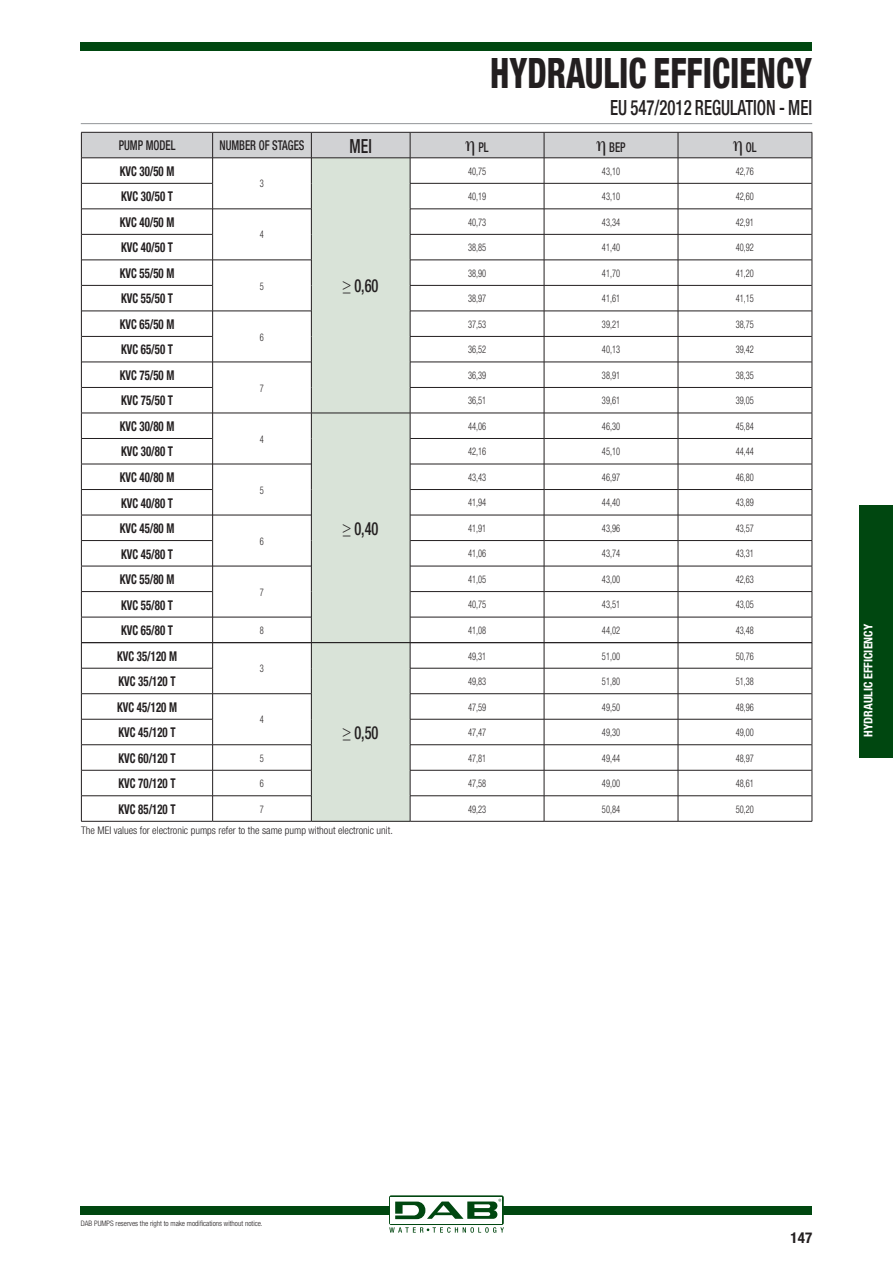
<style>
.page{position:relative;width:893px;height:1263px;background:#fff}
.page>*{position:absolute;margin:0;border:0;box-sizing:border-box;transform-origin:0 0}
.t1{font:800 condensed 42px "Helvetica Neue LT";color:#231f20;scale:.8 1}
.t2{font:500 condensed 21px "Helvetica Neue LT";color:#231f20;scale:.8 1}
.t3{font:500 condensed 19.5px "Helvetica Neue LT";color:#231f20;scale:.8 1}
.t4{font:500 condensed 18px "Helvetica Neue LT";color:#231f20;scale:.8 1}
.t5{font:700 condensed 15px "Helvetica Neue LT";color:#231f20}
.t6{font:700 condensed 13.5px "Helvetica Neue LT";color:#231f20;scale:.8 1}
.t7{font:500 condensed 13.5px "Helvetica Neue LT";color:#231f20;scale:.8 1}
.t8{font:700 condensed 12px "Helvetica Neue LT";color:#fff}
.t9{font:300 condensed 10.5px "Helvetica Neue LT";color:#231f20;scale:.8 1}
.t10{font:300 condensed 10.5px "Helvetica Neue LT";color:#231f20}
.t11{font:300 condensed 7.5px "Helvetica Neue LT";color:#231f20}
</style>
<div class="page">
<div style="left:81px;top:43px;width:731px;height:8px;background:#004710"></div>
<div style="left:81px;top:1206px;width:731px;height:9px;background:#004710"></div>
<div style="left:389px;top:1195px;width:115px;height:30px;background:linear-gradient(to right,#fff,#fff);border-radius:2px"></div>
<div style="left:391px;top:1197px;width:111px;height:26px;background:#fff"></div>
<svg style="left:389px;top:1227px;width:115px;height:6px"></svg>
<svg style="left:395px;top:1199px;width:106px;height:20px"></svg>
<div style="left:859px;top:505px;width:34px;height:253px;background:#004710"></div>
<hr style="left:81px;top:123px;width:731px;height:1px;background:#939598">
<hr style="left:311px;top:821px;width:99px;height:1px;background:#231f20">
<hr style="left:213px;top:821px;width:98px;height:1px;background:#231f20">
<hr style="left:81px;top:821px;width:132px;height:1px;background:#231f20">
<hr style="left:410px;top:821px;width:134px;height:1px;background:#231f20">
<hr style="left:544px;top:821px;width:134px;height:1px;background:#231f20">
<hr style="left:678px;top:821px;width:134px;height:1px;background:#231f20">
<svg style="left:81px;top:132px;width:732px;height:689px"></svg>
<h1 class="t1" style="left:490px;top:48px;width:404px">HYDRAULIC EFFICIENCY</h1>
<h2 class="t2" style="left:610px;top:95px;width:254px">EU 547/2012 REGULATION - MEI</h2>
<p class="t7" style="left:119px;top:138px;width:72px">PUMP MODEL</p>
<p class="t7" style="left:219px;top:138px;width:108px">NUMBER OF STAGES</p>
<h3 class="t3" style="left:350px;top:134px;width:29px">MEI</h3>
<p class="t7" style="left:478px;top:140px;width:14px">PL</p>
<p class="t7" style="left:609px;top:140px;width:22px">BEP</p>
<p class="t7" style="left:746px;top:140px;width:15px">OL</p>
<p class="t6" style="left:120px;top:163px;width:70px">KVC 30/50 M</p>
<p class="t9" style="left:260px;top:178px;width:7px">3</p>
<p class="t9" style="left:468px;top:165px;width:24px">40,75</p>
<p class="t9" style="left:602px;top:165px;width:24px">43,10</p>
<p class="t9" style="left:736px;top:165px;width:24px">42,76</p>
<p class="t6" style="left:121px;top:188px;width:66px">KVC 30/50 T</p>
<p class="t9" style="left:468px;top:190px;width:24px">40,19</p>
<p class="t9" style="left:602px;top:190px;width:24px">43,10</p>
<p class="t9" style="left:736px;top:190px;width:24px">42,60</p>
<p class="t6" style="left:120px;top:214px;width:70px">KVC 40/50 M</p>
<p class="t9" style="left:260px;top:229px;width:7px">4</p>
<p class="t9" style="left:468px;top:216px;width:24px">40,73</p>
<p class="t9" style="left:602px;top:216px;width:24px">43,34</p>
<p class="t9" style="left:736px;top:216px;width:24px">42,91</p>
<p class="t6" style="left:121px;top:239px;width:66px">KVC 40/50 T</p>
<p class="t9" style="left:468px;top:241px;width:24px">38,85</p>
<p class="t9" style="left:602px;top:241px;width:24px">41,40</p>
<p class="t9" style="left:736px;top:241px;width:24px">40,92</p>
<p class="t6" style="left:120px;top:265px;width:70px">KVC 55/50 M</p>
<p class="t9" style="left:260px;top:280px;width:7px">5</p>
<p class="t9" style="left:468px;top:267px;width:24px">38,90</p>
<p class="t9" style="left:602px;top:267px;width:24px">41,70</p>
<p class="t9" style="left:736px;top:267px;width:24px">41,20</p>
<h3 class="t4" style="left:343px;top:275px;width:46px">≥ 0,60</h3>
<p class="t6" style="left:121px;top:290px;width:66px">KVC 55/50 T</p>
<p class="t9" style="left:468px;top:293px;width:24px">38,97</p>
<p class="t9" style="left:602px;top:293px;width:24px">41,61</p>
<p class="t9" style="left:736px;top:293px;width:24px">41,15</p>
<p class="t6" style="left:120px;top:316px;width:70px">KVC 65/50 M</p>
<p class="t9" style="left:260px;top:331px;width:7px">6</p>
<p class="t9" style="left:468px;top:318px;width:24px">37,53</p>
<p class="t9" style="left:602px;top:318px;width:24px">39,21</p>
<p class="t9" style="left:736px;top:318px;width:24px">38,75</p>
<p class="t6" style="left:121px;top:341px;width:66px">KVC 65/50 T</p>
<p class="t9" style="left:468px;top:344px;width:24px">36,52</p>
<p class="t9" style="left:602px;top:344px;width:24px">40,13</p>
<p class="t9" style="left:736px;top:344px;width:24px">39,42</p>
<p class="t6" style="left:120px;top:367px;width:70px">KVC 75/50 M</p>
<p class="t9" style="left:260px;top:382px;width:7px">7</p>
<p class="t9" style="left:468px;top:369px;width:24px">36,39</p>
<p class="t9" style="left:602px;top:369px;width:24px">38,91</p>
<p class="t9" style="left:736px;top:369px;width:24px">38,35</p>
<p class="t6" style="left:121px;top:392px;width:66px">KVC 75/50 T</p>
<p class="t9" style="left:468px;top:394px;width:24px">36,51</p>
<p class="t9" style="left:602px;top:394px;width:24px">39,61</p>
<p class="t9" style="left:736px;top:394px;width:24px">39,05</p>
<p class="t6" style="left:120px;top:418px;width:70px">KVC 30/80 M</p>
<p class="t9" style="left:260px;top:433px;width:7px">4</p>
<p class="t9" style="left:468px;top:420px;width:24px">44,06</p>
<p class="t9" style="left:602px;top:420px;width:24px">46,30</p>
<p class="t9" style="left:736px;top:420px;width:24px">45,84</p>
<p class="t6" style="left:121px;top:443px;width:66px">KVC 30/80 T</p>
<p class="t9" style="left:468px;top:446px;width:24px">42,16</p>
<p class="t9" style="left:602px;top:446px;width:24px">45,10</p>
<p class="t9" style="left:736px;top:446px;width:24px">44,44</p>
<p class="t6" style="left:120px;top:469px;width:70px">KVC 40/80 M</p>
<p class="t9" style="left:260px;top:484px;width:7px">5</p>
<p class="t9" style="left:468px;top:471px;width:24px">43,43</p>
<p class="t9" style="left:602px;top:471px;width:24px">46,97</p>
<p class="t9" style="left:736px;top:471px;width:24px">46,80</p>
<p class="t6" style="left:121px;top:494px;width:66px">KVC 40/80 T</p>
<p class="t9" style="left:468px;top:497px;width:24px">41,94</p>
<p class="t9" style="left:602px;top:497px;width:24px">44,40</p>
<p class="t9" style="left:736px;top:497px;width:24px">43,89</p>
<p class="t6" style="left:120px;top:520px;width:70px">KVC 45/80 M</p>
<p class="t9" style="left:260px;top:535px;width:7px">6</p>
<h3 class="t4" style="left:343px;top:518px;width:46px">≥ 0,40</h3>
<p class="t9" style="left:468px;top:522px;width:24px">41,91</p>
<p class="t9" style="left:602px;top:522px;width:24px">43,96</p>
<p class="t9" style="left:736px;top:522px;width:24px">43,57</p>
<p class="t6" style="left:121px;top:546px;width:66px">KVC 45/80 T</p>
<p class="t9" style="left:468px;top:548px;width:24px">41,06</p>
<p class="t9" style="left:602px;top:548px;width:24px">43,74</p>
<p class="t9" style="left:736px;top:548px;width:24px">43,31</p>
<p class="t6" style="left:120px;top:571px;width:70px">KVC 55/80 M</p>
<p class="t9" style="left:260px;top:586px;width:7px">7</p>
<p class="t9" style="left:468px;top:573px;width:24px">41,05</p>
<p class="t9" style="left:602px;top:573px;width:24px">43,00</p>
<p class="t9" style="left:736px;top:573px;width:24px">42,63</p>
<p class="t6" style="left:121px;top:597px;width:66px">KVC 55/80 T</p>
<p class="t9" style="left:468px;top:599px;width:24px">40,75</p>
<p class="t9" style="left:602px;top:599px;width:24px">43,51</p>
<p class="t9" style="left:736px;top:599px;width:24px">43,05</p>
<p class="t6" style="left:121px;top:622px;width:66px">KVC 65/80 T</p>
<p class="t9" style="left:260px;top:624px;width:7px">8</p>
<p class="t9" style="left:468px;top:624px;width:24px">41,08</p>
<p class="t9" style="left:602px;top:624px;width:24px">44,02</p>
<p class="t9" style="left:736px;top:624px;width:24px">43,48</p>
<p class="t6" style="left:117px;top:648px;width:76px">KVC 35/120 M</p>
<p class="t9" style="left:260px;top:663px;width:7px">3</p>
<p class="t9" style="left:468px;top:650px;width:24px">49,31</p>
<p class="t9" style="left:602px;top:650px;width:24px">51,00</p>
<p class="t9" style="left:736px;top:650px;width:24px">50,76</p>
<p class="t6" style="left:119px;top:673px;width:73px">KVC 35/120 T</p>
<p class="t9" style="left:468px;top:675px;width:24px">49,83</p>
<p class="t9" style="left:602px;top:675px;width:24px">51,80</p>
<p class="t9" style="left:736px;top:675px;width:24px">51,38</p>
<p class="t6" style="left:117px;top:699px;width:76px">KVC 45/120 M</p>
<p class="t9" style="left:260px;top:714px;width:7px">4</p>
<p class="t9" style="left:468px;top:701px;width:24px">47,59</p>
<p class="t9" style="left:602px;top:701px;width:24px">49,50</p>
<p class="t9" style="left:736px;top:701px;width:24px">48,96</p>
<h3 class="t4" style="left:343px;top:722px;width:46px">≥ 0,50</h3>
<p class="t6" style="left:119px;top:724px;width:73px">KVC 45/120 T</p>
<p class="t9" style="left:468px;top:726px;width:24px">47,47</p>
<p class="t9" style="left:602px;top:726px;width:24px">49,30</p>
<p class="t9" style="left:736px;top:726px;width:24px">49,00</p>
<p class="t6" style="left:119px;top:750px;width:73px">KVC 60/120 T</p>
<p class="t9" style="left:260px;top:752px;width:7px">5</p>
<p class="t9" style="left:468px;top:752px;width:24px">47,81</p>
<p class="t9" style="left:602px;top:752px;width:24px">49,44</p>
<p class="t9" style="left:736px;top:752px;width:24px">48,97</p>
<p class="t6" style="left:119px;top:775px;width:73px">KVC 70/120 T</p>
<p class="t9" style="left:260px;top:777px;width:7px">6</p>
<p class="t9" style="left:468px;top:777px;width:24px">47,58</p>
<p class="t9" style="left:602px;top:777px;width:24px">49,00</p>
<p class="t9" style="left:736px;top:777px;width:24px">48,61</p>
<p class="t6" style="left:119px;top:801px;width:73px">KVC 85/120 T</p>
<p class="t9" style="left:260px;top:803px;width:7px">7</p>
<p class="t9" style="left:468px;top:803px;width:24px">49,23</p>
<p class="t9" style="left:602px;top:803px;width:24px">50,84</p>
<p class="t9" style="left:736px;top:803px;width:24px">50,20</p>
<p class="t10" style="left:81px;top:824px;width:313px">The MEI values for electronic pumps refer to the same pump without electronic unit.</p>
<p class="t8" style="left:861px;top:736px;width:114px;rotate:-90deg">HYDRAULIC EFFICIENCY</p>
<p class="t11" style="left:81px;top:1219px;width:183px">DAB PUMPS reserves the right to make modifications without notice.</p>
<h3 class="t5" style="left:791px;top:1228px;width:23px">147</h3>
</div>
